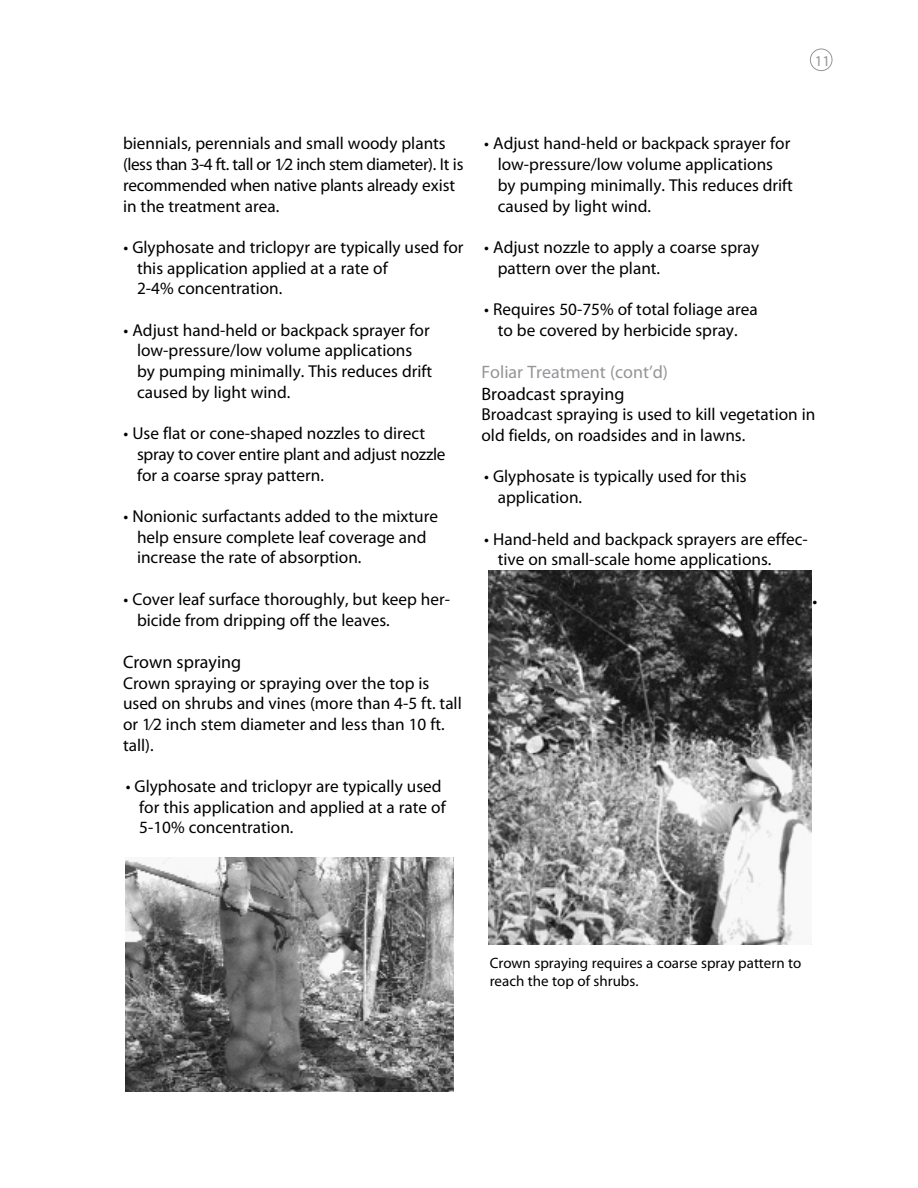
<style>
.page{position:relative;width:918px;height:1188px;background:#fff}
.page>*{position:absolute;margin:0;border:0;box-sizing:border-box;transform-origin:0 0}
.t1{font:18px "Myriad Pro";color:#000}
.t2{font:18px "Myriad Pro";color:#939598}
.t3{font:17.25px/20.7px "Myriad Pro";color:#000}
.t4{font:15px/18px "Myriad Pro";color:#000}
.t5{font:15px "Myriad Pro";color:#939598}
</style>
<div class="page">
<img style="left:126px;top:857px;width:328px;height:235px">
<img style="left:489px;top:570px;width:322px;height:375px">
<div style="left:810px;top:49px;width:22px;height:22px;border:1px solid #939598;border-radius:50%"></div>
<p class="t5" style="left:815px;top:52px;width:17px">11</p>
<p class="t3" style="left:123px;top:133px;width:342px">biennials, perennials and small woody plants (less than 3-4 ft. tall or 1⁄2 inch stem diameter). It is recommended when native plants already exist in the treatment area.</p>
<p class="t3" style="left:137px;top:237px;width:328px;text-indent:-14px">• Glyphosate and triclopyr are typically used for this application applied at a rate of<br>2-4% concentration.</p>
<p class="t3" style="left:137px;top:319px;width:297px;text-indent:-14px">• Adjust hand-held or backpack sprayer for low-pressure/low volume applications by pumping minimally. This reduces drift caused by light wind.</p>
<p class="t3" style="left:137px;top:423px;width:310px;text-indent:-14px">• Use flat or cone-shaped nozzles to direct spray to cover entire plant and adjust nozzle for a coarse spray pattern.</p>
<p class="t3" style="left:137px;top:506px;width:303px;text-indent:-14px">• Nonionic surfactants added to the mixture help ensure complete leaf coverage and increase the rate of absorption.</p>
<p class="t3" style="left:137px;top:588px;width:315px;text-indent:-14px">• Cover leaf surface thoroughly, but keep her&shy;bicide from dripping off the leaves.</p>
<p class="t1" style="left:123px;top:651px;width:120px">Crown spraying</p>
<p class="t3" style="left:123px;top:672px;width:340px">Crown spraying or spraying over the top is used on shrubs and vines (more than 4-5 ft. tall or 1⁄2 inch stem diameter and less than 10 ft. tall).</p>
<p class="t3" style="left:139px;top:776px;width:308px;text-indent:-14px">• Glyphosate and triclopyr are typically used for this application and applied at a rate of<br>5-10% concentration.</p>
<p class="t3" style="left:498px;top:133px;width:297px;text-indent:-14px">• Adjust hand-held or backpack sprayer for low-pressure/low volume applications by pumping minimally. This reduces drift caused by light wind.</p>
<p class="t3" style="left:498px;top:237px;width:263px;text-indent:-13px">• Adjust nozzle to apply a coarse spray pattern over the plant.</p>
<p class="t3" style="left:484px;top:299px;width:275px;text-align:center">• Requires 50-75% of total foliage area to be covered by herbicide spray.</p>
<p class="t2" style="left:482px;top:361px;width:188px">Foliar Treatment (cont’d)</p>
<p class="t1" style="left:482px;top:383px;width:145px">Broadcast spraying</p>
<p class="t3" style="left:482px;top:404px;width:335px">Broadcast spraying is used to kill vegetation in old fields, on roadsides and in lawns.</p>
<p class="t3" style="left:498px;top:466px;width:251px;text-indent:-14px">• Glyphosate is typically used for this application.</p>
<p class="t3" style="left:498px;top:528px;width:311px;text-indent:-14px">• Hand-held and backpack sprayers are effec&shy;tive on small-scale home applications.</p>
<p class="t3" style="left:813px;top:590px;width:6px">•</p>
<p class="t4" style="left:490px;top:954px;width:313px">Crown spraying requires a coarse spray pattern to reach the top of shrubs.</p>
</div>
